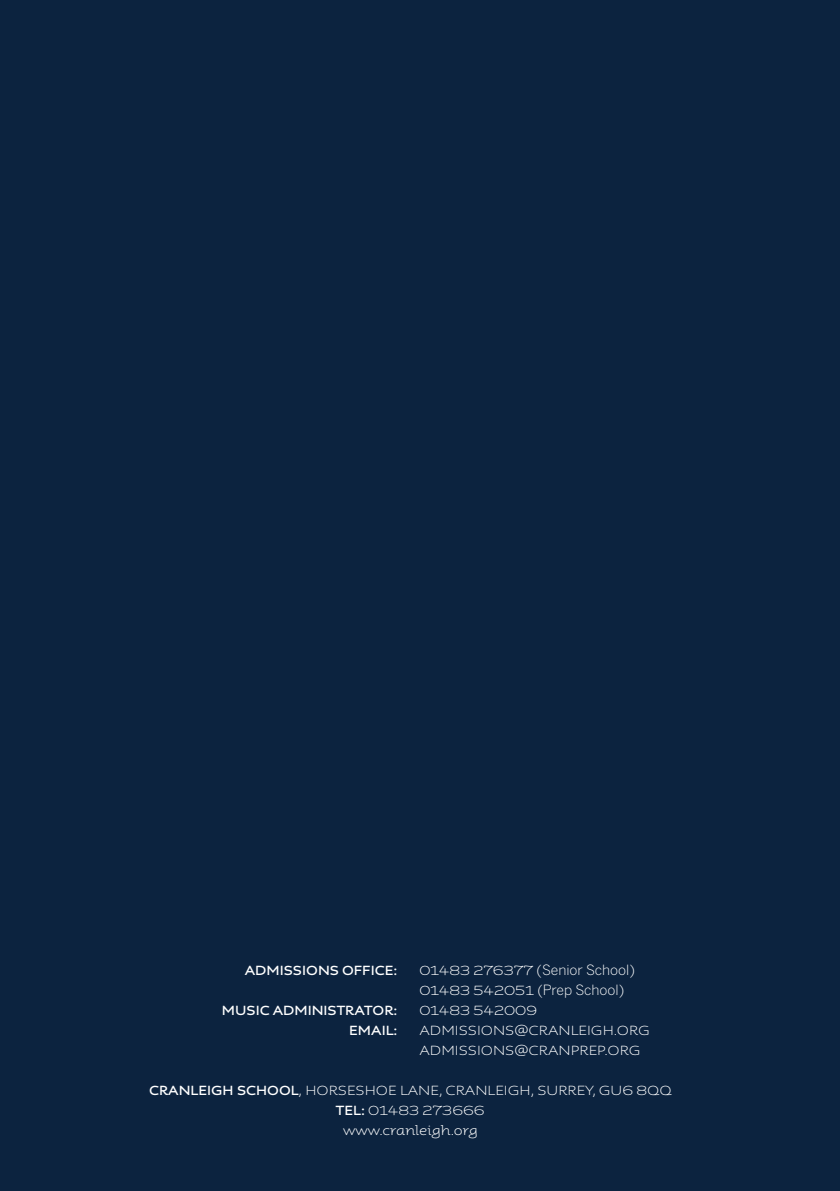
<style>
.page{position:relative;width:840px;height:1191px;background:#fff}
.page>*{position:absolute;margin:0;border:0;box-sizing:border-box;transform-origin:0 0}
.t1{font:300 14px/20px "Aspect 2";color:#fff}
.t2{font:300 14px/20px "Benton Sans";color:#fff}
.t3{font:700 14px "Aspect 2";color:#fff}
.s1{font-family:"Aspect 2"}
.s2{font-weight:700}
</style>
<div class="page">
<div style="left:0;top:0;width:839px;height:1191px;background:#0c233f"></div>
<p class="t3" style="left:244px;top:962px;width:154px">ADMISSIONS OFFICE:</p>
<p class="t2" style="left:419px;top:961px;width:217px"><span class="s1">01483 276377</span> (Senior School)<br><span class="s1">01483 542051</span> (Prep School)</p>
<p class="t3" style="left:222px;top:1002px;width:177px">MUSIC ADMINISTRATOR:</p>
<p class="t1" style="left:419px;top:1001px;width:119px">01483 542009</p>
<p class="t3" style="left:349px;top:1022px;width:50px">EMAIL:</p>
<p class="t1" style="left:419px;top:1021px;width:232px">ADMISSIONS@CRANLEIGH.ORG<br>ADMISSIONS@CRANPREP.ORG</p>
<p class="t1" style="left:149px;top:1081px;width:524px;text-align:center"><span class="s2">CRANLEIGH SCHOOL</span>, HORSESHOE LANE, CRANLEIGH, SURREY, GU6 8QQ<br><span class="s2">TEL:</span> 01483 273666<br>www.cranleigh.org</p>
</div>
